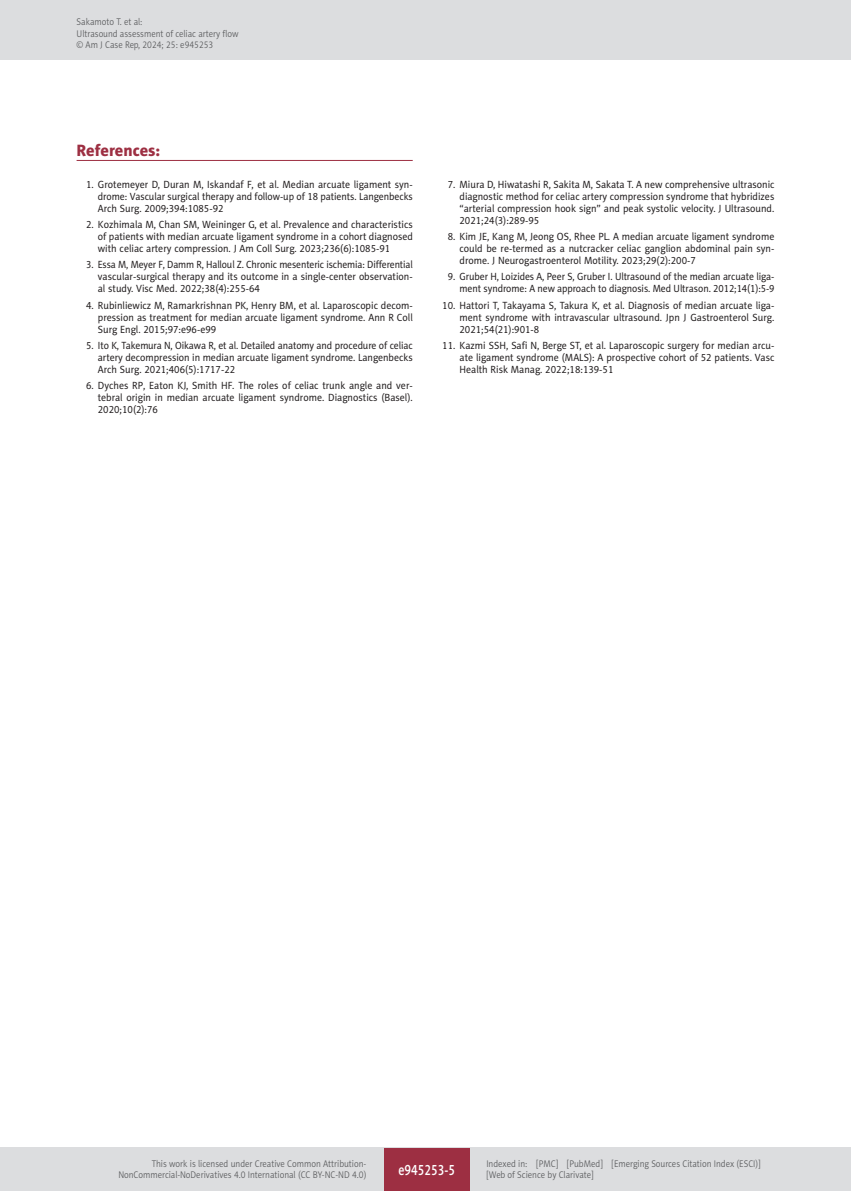
<style>
.page{position:relative;width:851px;height:1191px;background:#fff}
.page>*{position:absolute;margin:0;border:0;box-sizing:border-box;transform-origin:0 0}
.AJCR_Referencje_Tytul{font:16.5px "Naomi Sans EFN Heavy";color:#9d2f42}
.t1{font:15px "Naomi Sans EFN Medium";color:#fff;scale:.8 1}
.AJCR_Referencje_punkt{font:10.5px/12px "Naomi Sans EFN";color:#231f20;text-align:justify;scale:.95 1}
.AJCR_Referencje_punkt-2{font:10.5px/12px "Naomi Sans EFN";color:#231f20;text-align:justify;scale:.93 1}
.AJCR_Referencje_punkt-3{font:10.5px/12px "Naomi Sans EFN";color:#231f20;text-align:justify;scale:.92 1}
.t2{font:9.75px/11.2px "Naomi Sans EFN Light";color:#57585a;scale:.9 1}
</style>
<div class="page">
<hr style="left:77px;top:160px;width:335px;height:1px;background:#9d2f42">
<div style="left:0;top:0;width:850px;height:60px;background:#dcdddf"></div>
<div style="left:0;top:1148px;width:850px;height:43px;background:#dcdddf"></div>
<div style="left:384px;top:1147px;width:85px;height:43px;background:#9d2f42"></div>
<p class="t2" style="left:77px;top:16px;width:181px">Sakamoto T. et al:<br>Ultrasound assessment of celiac artery flow © Am J Case Rep, 2024; 25: e945253</p>
<p class="AJCR_Referencje_Tytul" style="left:77px;top:140px;width:85px">References:</p>
<p class="AJCR_Referencje_punkt" style="left:98px;top:178px;width:333px;text-indent:-12px">1. Grotemeyer D, Duran M, Iskandaf F, et al. Median arcuate ligament syn&shy;drome: Vascular surgical therapy and follow-up of 18 patients. Langenbecks Arch Surg. 2009;394:1085-92</p>
<p class="AJCR_Referencje_punkt" style="left:98px;top:219px;width:333px;text-indent:-12px">2. Kozhimala M, Chan SM, Weininger G, et al. Prevalence and characteristics of patients with median arcuate ligament syndrome in a cohort diagnosed with celiac artery compression. J Am Coll Surg. 2023;236(6):1085-91</p>
<p class="AJCR_Referencje_punkt-3" style="left:98px;top:259px;width:344px;text-indent:-12px">3. Essa M, Meyer F, Damm R, Halloul Z. Chronic mesenteric ischemia: Differential vascular-surgical therapy and its outcome in a single-center observation&shy;al study. Visc Med. 2022;38(4):255-64</p>
<p class="AJCR_Referencje_punkt" style="left:98px;top:299px;width:333px;text-indent:-12px">4. Rubinliewicz M, Ramarkrishnan PK, Henry BM, et al. Laparoscopic decom&shy;pression as treatment for median arcuate ligament syndrome. Ann R Coll Surg Engl. 2015;97:e96-e99</p>
<p class="AJCR_Referencje_punkt-2" style="left:98px;top:339px;width:340px;text-indent:-12px">5. Ito K, Takemura N, Oikawa R, et al. Detailed anatomy and procedure of celiac artery decompression in median arcuate ligament syndrome. Langenbecks Arch Surg. 2021;406(5):1717-22</p>
<p class="AJCR_Referencje_punkt" style="left:98px;top:380px;width:333px;text-indent:-12px">6. Dyches RP, Eaton KJ, Smith HF. The roles of celiac trunk angle and ver&shy;tebral origin in median arcuate ligament syndrome. Diagnostics (Basel).<br>2020;10(2):76</p>
<p class="AJCR_Referencje_punkt" style="left:459px;top:178px;width:333px;text-indent:-12px">7. Miura D, Hiwatashi R, Sakita M, Sakata T. A new comprehensive ultrasonic diagnostic method for celiac artery compression syndrome that hybridizes “arterial compression hook sign” and peak systolic velocity. J Ultrasound.<br>2021;24(3):289-95</p>
<p class="AJCR_Referencje_punkt" style="left:459px;top:231px;width:333px;text-indent:-12px">8. Kim JE, Kang M, Jeong OS, Rhee PL. A median arcuate ligament syndrome could be re-termed as a nutcracker celiac ganglion abdominal pain syn&shy;drome. J Neurogastroenterol Motility. 2023;29(2):200-7</p>
<p class="AJCR_Referencje_punkt-2" style="left:447px;top:271px;width:353px;text-align:right">9. Gruber H, Loizides A, Peer S, Gruber I. Ultrasound of the median arcuate liga&shy;ment syndrome: A new approach to diagnosis. Med Ultrason. 2012;14(1):5-9</p>
<p class="AJCR_Referencje_punkt" style="left:459px;top:299px;width:333px;text-indent:-17px">10. Hattori T, Takayama S, Takura K, et al. Diagnosis of median arcuate liga&shy;ment syndrome with intravascular ultrasound. Jpn J Gastroenterol Surg.<br>2021;54(21):901-8</p>
<p class="AJCR_Referencje_punkt" style="left:459px;top:339px;width:333px;text-indent:-17px">11. Kazmi SSH, Safi N, Berge ST, et al. Laparoscopic surgery for median arcu&shy;ate ligament syndrome (MALS): A prospective cohort of 52 patients. Vasc Health Risk Manag. 2022;18:139-51</p>
<p class="t2" style="left:118px;top:1158px;width:277px;text-align:right">This work is licensed under Creative Common Attribution-<br>NonCommercial-NoDerivatives 4.0 International (CC BY-NC-ND 4.0)</p>
<h2 class="t1" style="left:398px;top:1160px;width:72px">e945253-5</h2>
<p class="t2" style="left:486px;top:1158px;width:306px">Indexed in: [PMC] [PubMed] [Emerging Sources Citation Index (ESCI)] [Web of Science by Clarivate]</p>
</div>
